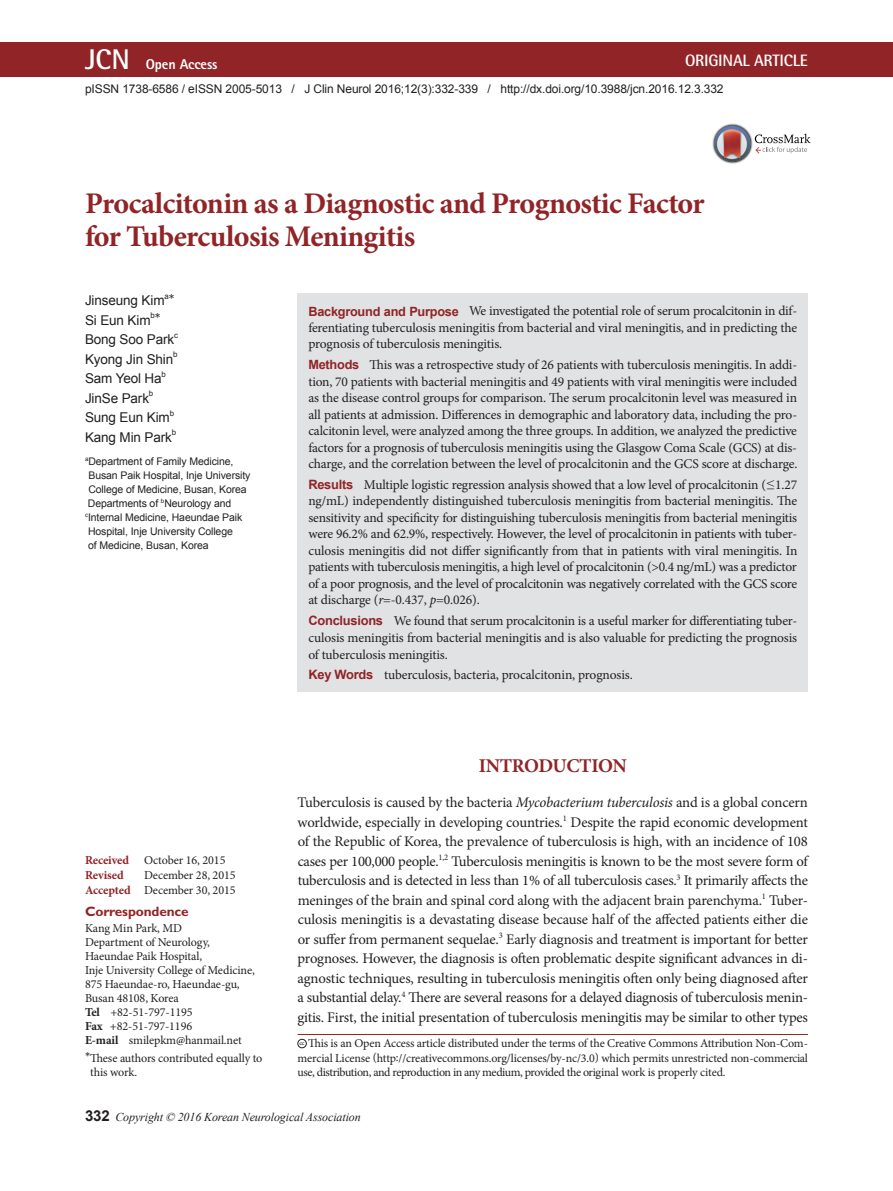
<style>
.page{position:relative;width:893px;height:1191px;background:#fff}
.page>*{position:absolute;margin:0;border:0;box-sizing:border-box;transform-origin:0 0}
.t1{font:700 30px/33px "Minion Pro";letter-spacing:-.02em;color:#912427}
.t2{font:700 19.5px "Minion Pro";letter-spacing:-.02em;color:#912427}
.t3{font:700 16.5px "Rotis Semi Sans Std";letter-spacing:-.015em;color:#fff}
.t4{font:14.7px/19.5px "Minion Pro";letter-spacing:-.015em;color:#231f20;text-align:justify}
.t5{font:800 14.25px "Rotis Sans Serif Std";letter-spacing:-.01em;color:#fff}
.t6{font:700 13.65px "Gill Sans Std";letter-spacing:-.01em;color:#912427}
.t7{font:13.5px/16.5px "Minion Pro";letter-spacing:-.015em;color:#231f20;text-align:justify}
.t8{font:13.5px "Arial";letter-spacing:-.01em;color:#231f20}
.t9{font:12.15px/14px "Minion Pro";letter-spacing:-.01em;color:#231f20}
.t10{font:700 12.15px/14.4px "Minion Pro";color:#912427}
.t11{font:12px/14.4px "Minion Pro";letter-spacing:-.03em;color:#231f20;text-align:justify}
.t12{font:12px "Arial";letter-spacing:-.01em;color:#231f20}
.t13{font:italic 12px "Times New Roman";letter-spacing:-.01em;color:#231f20}
.t14{font:10.5px "Arial";letter-spacing:-.01em;color:#231f20}
.t15{font:7.8px "Arial";color:#231f20}
.s1{font-family:"Rotis Semi Sans Std";font-weight:700;font-size:28.5px}
.s2{font-family:"Century Gothic";font-size:13.5px}
.s3{font-weight:400;color:#231f20}
.s4{font-weight:700;color:#912427}
.s5{font-weight:700}
.s6{font-family:"Century Gothic"}
.s7{font-family:"Arial";font-weight:700;font-size:12.75px;color:#912427}
.s8{font-size:12.75px;color:#e1e2e4}
.s9{font-family:"Arial";font-weight:700;font-size:12.9px;color:#912427}
.s10{color:#e1e2e4}
.s11{font-family:"Garamond"}
.s12{font-style:italic}
.s13{font-family:"Arial";font-weight:700;font-style:normal;font-size:15px}
</style>
<div class="page">
<div style="left:298px;top:293px;width:510px;height:399px;background:#e1e2e4"></div>
<hr style="left:298px;top:1034px;width:510px;height:1px;background:#912427">
<div style="left:298px;top:1039px;width:8px;height:9px;border:1px solid #231f20;border-radius:50%"></div>
<div style="left:0;top:43px;width:893px;height:34px;background:#912427"></div>
<img style="left:712px;top:123px;width:30px;height:41px">
<svg style="left:714px;top:126px;width:96px;height:35px"></svg>
<p class="t5" style="left:85px;top:55px;width:134px"><span class="s1">JCN</span> Open Access</p>
<p class="t3" style="left:685px;top:50px;width:124px">ORIGINAL ARTICLE</p>
<p class="t12" style="left:85px;top:81px;width:640px">pISSN 1738-6586 / eISSN 2005-5013 / J Clin Neurol 2016;12(3):332-339 / http://dx.doi.org/10.3988/jcn.2016.12.3.332</p>
<h1 class="t1" style="left:85px;top:186px;width:621px">Procalcitonin as a Diagnostic and Prognostic Factor for Tuberculosis Meningitis</h1>
<p class="t8" style="left:85px;top:291px;width:81px">Jinseung Kim</p>
<p class="t15" style="left:164px;top:291px;width:12px">a<span class="s2">*</span></p>
<p class="t8" style="left:85px;top:311px;width:67px">Si Eun Kim</p>
<p class="t15" style="left:150px;top:310px;width:12px">b<span class="s2">*</span></p>
<p class="t8" style="left:85px;top:330px;width:91px">Bong Soo Park</p>
<p class="t15" style="left:174px;top:330px;width:5px">c</p>
<p class="t8" style="left:85px;top:350px;width:90px">Kyong Jin Shin</p>
<p class="t15" style="left:173px;top:349px;width:6px">b</p>
<p class="t8" style="left:85px;top:369px;width:78px">Sam Yeol Ha</p>
<p class="t15" style="left:162px;top:369px;width:6px">b</p>
<p class="t8" style="left:85px;top:389px;width:66px">JinSe Park</p>
<p class="t15" style="left:149px;top:388px;width:6px">b</p>
<p class="t8" style="left:85px;top:408px;width:86px">Sung Eun Kim</p>
<p class="t15" style="left:170px;top:408px;width:6px">b</p>
<p class="t8" style="left:85px;top:428px;width:88px">Kang Min Park</p>
<p class="t15" style="left:172px;top:427px;width:6px">b</p>
<p class="t14" style="left:85px;top:454px;width:150px"><sup>a</sup>Department of Family Medicine,</p>
<p class="t14" style="left:88px;top:468px;width:164px">Busan Paik Hospital, Inje University</p>
<p class="t14" style="left:88px;top:482px;width:160px">College of Medicine, Busan, Korea</p>
<p class="t14" style="left:88px;top:496px;width:145px">Departments of <sup>b</sup>Neurology and</p>
<p class="t14" style="left:85px;top:510px;width:159px"><sup>c</sup>Internal Medicine, Haeundae Paik</p>
<p class="t14" style="left:88px;top:524px;width:146px">Hospital, Inje University College</p>
<p class="t14" style="left:88px;top:538px;width:122px">of Medicine, Busan, Korea</p>
<p class="t10" style="left:85px;top:853px;width:142px">Received <span class="s3">October 16, 2015<br></span>Revised</p>
<p class="t9" style="left:85px;top:867px;width:152px;line-height:15.1px;text-align:right">December 28, 2015<br><span class="s4">Accepted</span> December 30, 2015</p>
<p class="t6" style="left:85px;top:903px;width:105px">Correspondence</p>
<p class="t9" style="left:85px;top:921px;width:171px">Kang Min Park, MD<br>Department of Neurology,<br>Haeundae Paik Hospital,<br>Inje University College of Medicine,<br>875 Haeundae-ro, Haeundae-gu,<br>Busan 48108, Korea<br><span class="s5">Tel</span> +82-51-797-1195<br><span class="s5">Fax</span> +82-51-797-1196<br><span class="s5">E-mail</span> smilepkm@hanmail.net</p>
<p class="t9" style="left:90px;top:1051px;width:174px;text-indent:-5px"><span class="s6">*</span>These authors contributed equally to this work.</p>
<p class="t7" style="left:308px;top:303px;width:490px"><span class="s7">Background and Purpose</span><span class="s8">zz</span>We investigated the potential role of serum procalcitonin in dif&shy;ferentiating tuberculosis meningitis from bacterial and viral meningitis, and in predicting the prognosis of tuberculosis meningitis.</p>
<p class="t7" style="left:308px;top:356px;width:491px"><span class="s7">Methods</span><span class="s8">zz</span>This was a retrospective study of 26 patients with tuberculosis meningitis. In addi&shy;tion, 70 patients with bacterial meningitis and 49 patients with viral meningitis were included as the disease control groups for comparison. The serum procalcitonin level was measured in all patients at admission. Differences in demographic and laboratory data, including the pro&shy;calcitonin level, were analyzed among the three groups. In addition, we analyzed the predictive factors for a prognosis of tuberculosis meningitis using the Glasgow Coma Scale (GCS) at dis&shy;charge, and the correlation between the level of procalcitonin and the GCS score at discharge.</p>
<p class="t7" style="left:308px;top:476px;width:491px"><span class="s9">Results</span><span class="s10">zz</span>Multiple logistic regression analysis showed that a low level of procalcitonin (<span class="s11">≤</span>1.27 ng/mL) independently distinguished tuberculosis meningitis from bacterial meningitis. The sensitivity and specificity for distinguishing tuberculosis meningitis from bacterial meningitis were 96.2% and 62.9%, respectively. However, the level of procalcitonin in patients with tuber&shy;culosis meningitis did not differ significantly from that in patients with viral meningitis. In patients with tuberculosis meningitis, a high level of procalcitonin (&gt;0.4 ng/mL) was a predictor of a poor prognosis, and the level of procalcitonin was negatively correlated with the GCS score at discharge (<span class="s12">r</span>=-0.437, <span class="s12">p</span>=0.026).</p>
<p class="t7" style="left:308px;top:612px;width:490px"><span class="s9">Conclusions</span><span class="s10">zz</span>We found that serum procalcitonin is a useful marker for differentiating tuber&shy;culosis meningitis from bacterial meningitis and is also valuable for predicting the prognosis of tuberculosis meningitis.</p>
<p class="t7" style="left:308px;top:666px;width:326px"><span class="s9">Key Words</span><span class="s10">zz</span>tuberculosis, bacteria, procalcitonin, prognosis.</p>
<h2 class="t2" style="left:479px;top:752px;width:150px">INTRODUCTION</h2>
<p class="t4" style="left:298px;top:792px;width:512px">Tuberculosis is caused by the bacteria <span class="s12">Mycobacterium tuberculosis</span> and is a global concern worldwide, especially in developing countries.<sup>1</sup> Despite the rapid economic development of the Republic of Korea, the prevalence of tuberculosis is high, with an incidence of 108 cases per 100,000 people.<sup>1,2</sup> Tuberculosis meningitis is known to be the most severe form of tuberculosis and is detected in less than 1% of all tuberculosis cases.<sup>3</sup> It primarily affects the meninges of the brain and spinal cord along with the adjacent brain parenchyma.<sup>1</sup> Tuber&shy;culosis meningitis is a devastating disease because half of the affected patients either die or suffer from permanent sequelae.<sup>3</sup> Early diagnosis and treatment is important for better prognoses. However, the diagnosis is often problematic despite significant advances in di&shy;agnostic techniques, resulting in tuberculosis meningitis often only being diagnosed after a substantial delay.<sup>4</sup> There are several reasons for a delayed diagnosis of tuberculosis menin&shy;gitis. First, the initial presentation of tuberculosis meningitis may be similar to other types</p>
<p class="t11" style="left:298px;top:1036px;width:512px"><sup>cc</sup> This is an Open Access article distributed under the terms of the Creative Commons Attribution Non-Com&shy;mercial License (http://creativecommons.org/licenses/by-nc/3.0) which permits unrestricted non-commercial use, distribution, and reproduction in any medium, provided the original work is properly cited.</p>
<p class="t13" style="left:85px;top:1108px;width:277px"><span class="s13">332</span> Copyright © 2016 Korean Neurological Association</p>
</div>
